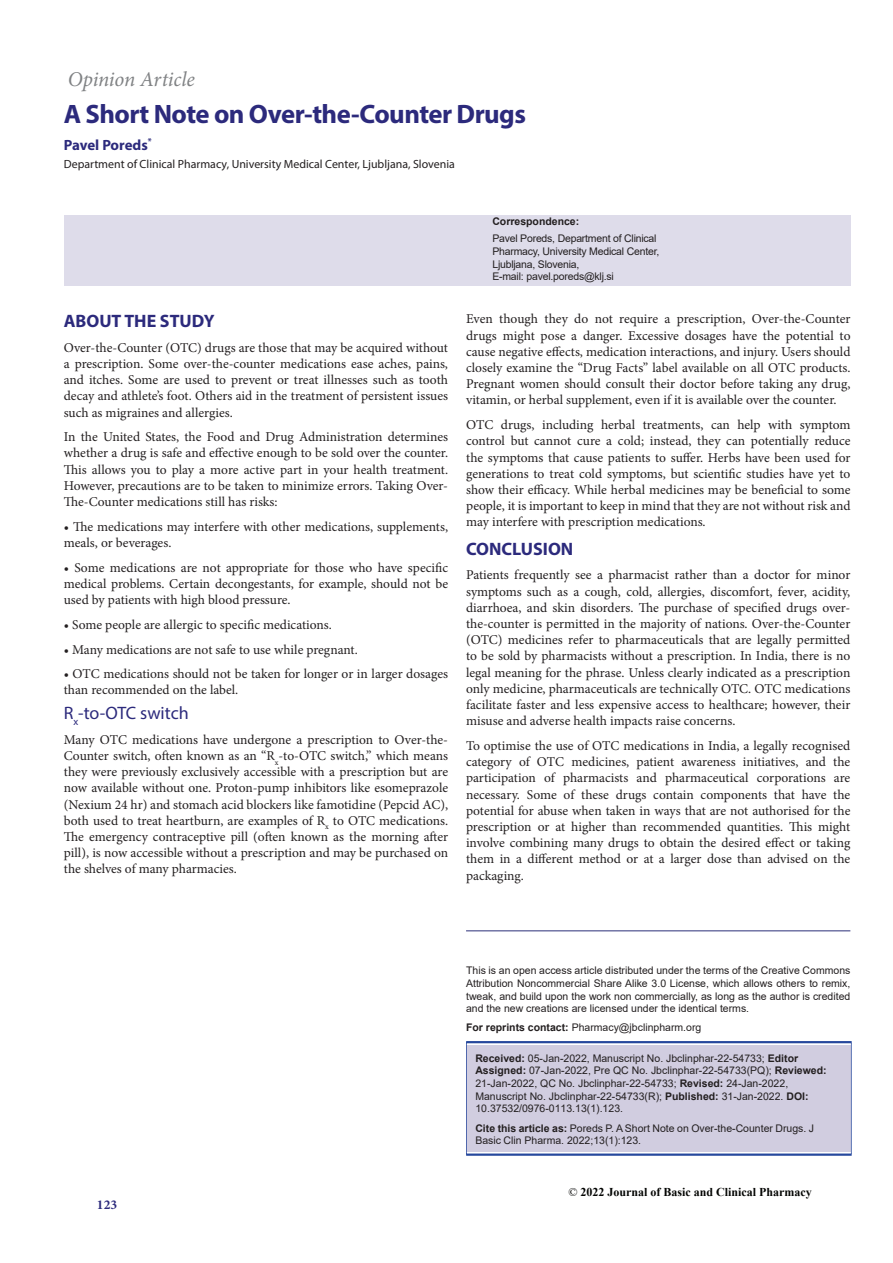
<style>
.page{position:relative;width:893px;height:1263px;background:#fff}
.page>*{position:absolute;margin:0;border:0;box-sizing:border-box;transform-origin:0 0}
.t1{font:700 26.7px "Myriad Pro";letter-spacing:-.02em;color:#2c2a7c}
.t2{font:italic 21px "Minion Pro";letter-spacing:-.01em;color:#808284}
.t3{font:700 18px "Myriad Pro";color:#2c2a7c}
.t4{font:18px "Myriad Pro";letter-spacing:-.005em;color:#2c2a7c}
.t5{font:700 14.85px "Myriad Pro";letter-spacing:-.01em;color:#2c2a7c}
.t6{font:13.5px/16.2px "Minion Pro";color:#231f20;text-align:justify}
.t7{font:700 13.5px "Minion Pro";color:#2c2a7c}
.t8{font:700 12px "Times New Roman";color:#040503}
.t9{font:11.85px "Myriad Pro";color:#231f20}
.t10{font:10.5px/12.6px "Arial";color:#231f20;text-align:justify}
.t11{font:10.5px/12.6px "Arial";color:#231f20}
.t12{font:10.5px/12.6px "Arial";letter-spacing:-.02em;color:#231f20}
.t13{font:700 10.5px "Arial";color:#231f20}
.s1{font-weight:700}
.s2{font-weight:400}
</style>
<div class="page">
<hr style="left:466px;top:930px;width:384px;height:1px;background:#2b2f79">
<div style="left:466px;top:1045px;width:385px;height:107px;background:#d1cde0"></div>
<div style="left:466px;top:1041px;width:386px;height:114px;border:1px solid #26489d"></div>
<div style="left:64px;top:215px;width:786px;height:70px;background:#dedcea"></div>
<h2 class="t2" style="left:68px;top:65px;width:129px">Opinion Article</h2>
<h1 class="t1" style="left:64px;top:97px;width:464px">A Short Note on Over-the-Counter Drugs</h1>
<p class="t5" style="left:64px;top:135px;width:90px">Pavel Poreds<sup>*</sup></p>
<p class="t9" style="left:64px;top:157px;width:393px">Department of Clinical Pharmacy, University Medical Center, Ljubljana, Slovenia</p>
<h3 class="t3" style="left:64px;top:309px;width:152px">ABOUT THE STUDY</h3>
<p class="t6" style="left:64px;top:339px;width:386px">Over-the-Counter (OTC) drugs are those that may be acquired without a prescription. Some over-the-counter medications ease aches, pains, and itches. Some are used to prevent or treat illnesses such as tooth decay and athlete’s foot. Others aid in the treatment of persistent issues such as migraines and allergies.</p>
<p class="t6" style="left:64px;top:429px;width:386px">In the United States, the Food and Drug Administration determines whether a drug is safe and effective enough to be sold over the counter.<br>This allows you to play a more active part in your health treatment.<br>However, precautions are to be taken to minimize errors. Taking Over-The-Counter medications still has risks:</p>
<p class="t6" style="left:64px;top:518px;width:386px">• The medications may interfere with other medications, supplements, meals, or beverages.</p>
<p class="t6" style="left:64px;top:559px;width:386px">• Some medications are not appropriate for those who have specific medical problems. Certain decongestants, for example, should not be used by patients with high blood pressure.</p>
<p class="t6" style="left:64px;top:616px;width:270px">• Some people are allergic to specific medications.</p>
<p class="t6" style="left:64px;top:641px;width:296px">• Many medications are not safe to use while pregnant.</p>
<p class="t6" style="left:64px;top:666px;width:386px">• OTC medications should not be taken for longer or in larger dosages than recommended on the label.</p>
<h3 class="t4" style="left:64px;top:702px;width:126px">R<sub>x</sub>-to-OTC switch</h3>
<p class="t6" style="left:64px;top:731px;width:386px">Many OTC medications have undergone a prescription to Over-the-Counter switch, often known as an “R<sub>x</sub>-to-OTC switch,” which means they were previously exclusively accessible with a prescription but are now available without one. Proton-pump inhibitors like esomeprazole (Nexium 24 hr) and stomach acid blockers like famotidine (Pepcid AC), both used to treat heartburn, are examples of R<sub>x</sub> to OTC medications.<br>The emergency contraceptive pill (often known as the morning after pill), is now accessible without a prescription and may be purchased on the shelves of many pharmacies.</p>
<p class="t13" style="left:492px;top:214px;width:88px">Correspondence:</p>
<p class="t12" style="left:492px;top:232px;width:168px">Pavel Poreds, Department of Clinical<br>Pharmacy, University Medical Center,<br>Ljubljana, Slovenia,<br>E-mail: pavel.poreds@klj.si</p>
<p class="t6" style="left:466px;top:311px;width:386px">Even though they do not require a prescription, Over-the-Counter drugs might pose a danger. Excessive dosages have the potential to cause negative effects, medication interactions, and injury. Users should closely examine the “Drug Facts” label available on all OTC products.<br>Pregnant women should consult their doctor before taking any drug, vitamin, or herbal supplement, even if it is available over the counter.</p>
<p class="t6" style="left:466px;top:417px;width:386px">OTC drugs, including herbal treatments, can help with symptom control but cannot cure a cold; instead, they can potentially reduce the symptoms that cause patients to suffer. Herbs have been used for generations to treat cold symptoms, but scientific studies have yet to show their efficacy. While herbal medicines may be beneficial to some people, it is important to keep in mind that they are not without risk and may interfere with prescription medications.</p>
<h3 class="t3" style="left:466px;top:537px;width:109px">CONCLUSION</h3>
<p class="t6" style="left:466px;top:567px;width:386px">Patients frequently see a pharmacist rather than a doctor for minor symptoms such as a cough, cold, allergies, discomfort, fever, acidity, diarrhoea, and skin disorders. The purchase of specified drugs over&shy;the-counter is permitted in the majority of nations. Over-the-Counter (OTC) medicines refer to pharmaceuticals that are legally permitted to be sold by pharmacists without a prescription. In India, there is no legal meaning for the phrase. Unless clearly indicated as a prescription only medicine, pharmaceuticals are technically OTC. OTC medications facilitate faster and less expensive access to healthcare; however, their misuse and adverse health impacts raise concerns.</p>
<p class="t6" style="left:466px;top:738px;width:386px">To optimise the use of OTC medications in India, a legally recognised category of OTC medicines, patient awareness initiatives, and the participation of pharmacists and pharmaceutical corporations are necessary. Some of these drugs contain components that have the potential for abuse when taken in ways that are not authorised for the prescription or at higher than recommended quantities. This might involve combining many drugs to obtain the desired effect or taking them in a different method or at a larger dose than advised on the packaging.</p>
<p class="t7" style="left:97px;top:1195px;width:22px">123</p>
<p class="t10" style="left:466px;top:964px;width:386px">This is an open access article distributed under the terms of the Creative Commons Attribution Noncommercial Share Alike 3.0 License, which allows others to remix, tweak, and build upon the work non commercially, as long as the author is credited and the new creations are licensed under the identical terms.</p>
<p class="t10" style="left:466px;top:1021px;width:237px"><span class="s1">For reprints contact:</span> Pharmacy@jbclinpharm.org</p>
<p class="t11" style="left:475px;top:1052px;width:353px"><span class="s1">Received:</span> 05-Jan-2022, Manuscript No. Jbclinphar-22-54733; <span class="s1">Editor Assigned:</span> 07-Jan-2022, Pre QC No. Jbclinphar-22-54733(PQ); <span class="s1">Reviewed:<br></span>21-Jan-2022, QC No. Jbclinphar-22-54733; <span class="s1">Revised:</span> 24-Jan-2022, Manuscript No. Jbclinphar-22-54733(R); <span class="s1">Published:</span> 31-Jan-2022. <span class="s1">DOI:<br></span>10.37532/0976-0113.13(1).123.</p>
<p class="t10" style="left:475px;top:1121px;width:340px"><span class="s1">Cite this article as:</span> Poreds P. A Short Note on Over-the-Counter Drugs. J<br>Basic Clin Pharma. 2022;13(1):123.</p>
<p class="t8" style="left:568px;top:1183px;width:245px"><span class="s2">©</span> 2022 Journal of Basic and Clinical Pharmacy</p>
</div>
